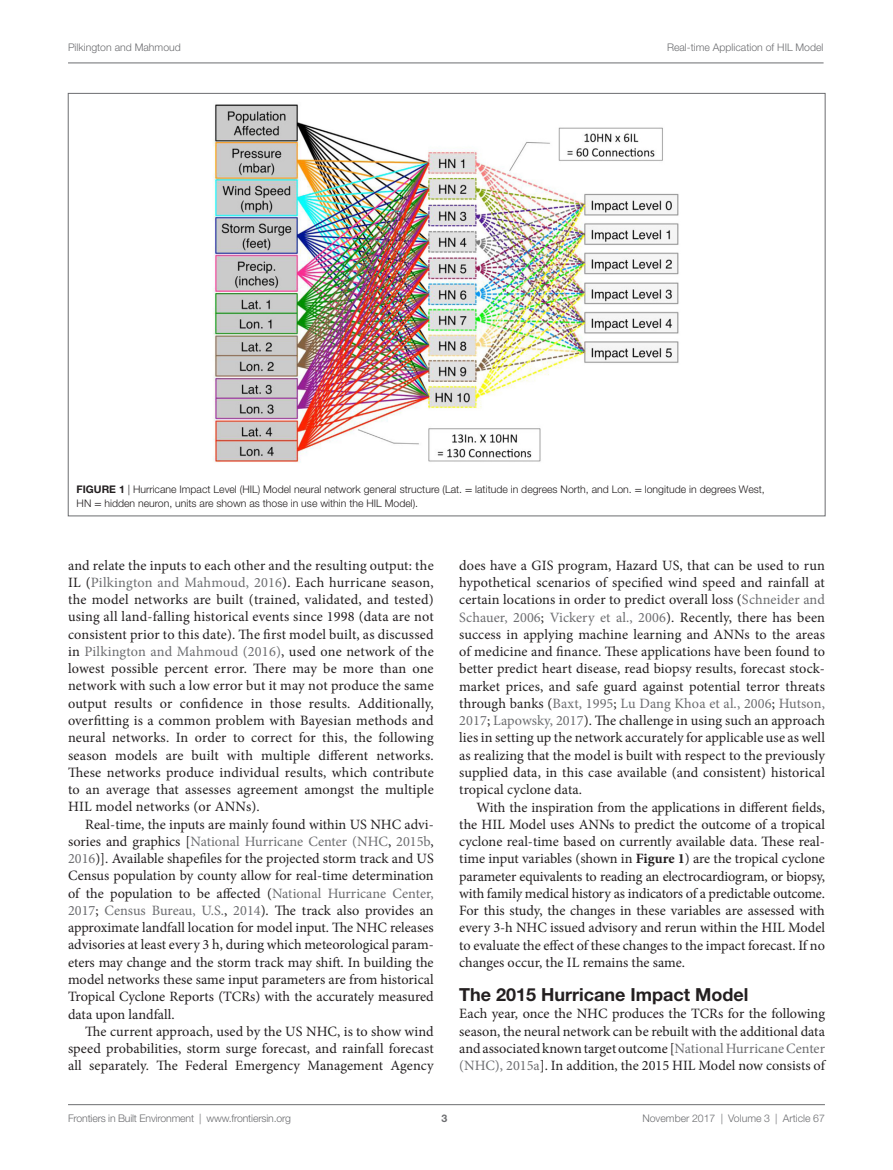
<style>
.page{position:relative;width:893px;height:1170px;background:#fff}
.page>*{position:absolute;margin:0;border:0;box-sizing:border-box;transform-origin:0 0}
.t1{font:700 18px "Helvetica Neue LT Std";color:#231f20}
.t2{font:14.25px/17.2px "Minion Pro";color:#231f20;text-align:justify}
.t3{font:300 10.5px/14.2px "Helvetica Neue LT Std";color:#231f20}
.t4{font:300 10.5px "Helvetica Neue LT Std";color:#6c6d70}
.t5{font:700 10.5px "Helvetica Neue LT Std";color:#6c6d70}
.s1{font-weight:700}
.s2{font-family:"STIX General";font-weight:400}
.s3{color:#6c6d70}
</style>
<div class="page">
<img style="left:213px;top:104px;width:466px;height:359px">
<hr style="left:68px;top:1104px;width:757px;height:1px;background:#6c6d70">
<hr style="left:68px;top:63px;width:755px;height:1px;background:#6c6d70">
<p class="t4" style="left:68px;top:41px;width:114px">Pilkington and Mahmoud</p>
<p class="t4" style="left:667px;top:41px;width:158px">Real-time Application of HIL Model</p>
<p class="t3" style="left:77px;top:482px;width:690px"><span class="s1">Figure 1</span> | Hurricane Impact Level (HIL) Model neural network general structure (Lat. <span class="s2">=</span> latitude in degrees North, and Lon. <span class="s2">=</span> longitude in degrees West,<br>HN <span class="s2">=</span> hidden neuron, units are shown as those in use within the HIL Model).</p>
<p class="t2" style="left:68px;top:556px;width:367px">and relate the inputs to each other and the resulting output: the IL (<span class="s3">Pilkington and Mahmoud, 2016</span>). Each hurricane season, the model networks are built (trained, validated, and tested) using all land-falling historical events since 1998 (data are not consistent prior to this date). The first model built, as discussed in <span class="s3">Pilkington and Mahmoud (2016)</span>, used one network of the lowest possible percent error. There may be more than one network with such a low error but it may not produce the same output results or confidence in those results. Additionally, overfitting is a common problem with Bayesian methods and neural networks. In order to correct for this, the following season models are built with multiple different networks.<br>These networks produce individual results, which contribute to an average that assesses agreement amongst the multiple HIL model networks (or ANNs).</p>
<p class="t2" style="left:68px;top:815px;width:367px;text-indent:17px">Real-time, the inputs are mainly found within US NHC advi&shy;sories and graphics [<span class="s3">National Hurricane Center (NHC</span>, <span class="s3">2015b</span>, <span class="s3">2016</span>)]. Available shapefiles for the projected storm track and US Census population by county allow for real-time determination of the population to be affected (<span class="s3">National Hurricane Center, 2017</span>; <span class="s3">Census Bureau, U.S.</span>, <span class="s3">2014</span>). The track also provides an approximate landfall location for model input. The NHC releases advisories at least every 3 h, during which meteorological param&shy;eters may change and the storm track may shift. In building the model networks these same input parameters are from historical Tropical Cyclone Reports (TCRs) with the accurately measured data upon landfall.</p>
<p class="t2" style="left:68px;top:1022px;width:367px;text-indent:17px">The current approach, used by the US NHC, is to show wind speed probabilities, storm surge forecast, and rainfall forecast all separately. The Federal Emergency Management Agency</p>
<p class="t2" style="left:459px;top:556px;width:367px">does have a GIS program, Hazard US, that can be used to run hypothetical scenarios of specified wind speed and rainfall at certain locations in order to predict overall loss (<span class="s3">Schneider and Schauer, 2006</span>; <span class="s3">Vickery et al., 2006</span>). Recently, there has been success in applying machine learning and ANNs to the areas of medicine and finance. These applications have been found to better predict heart disease, read biopsy results, forecast stock&shy;market prices, and safe guard against potential terror threats through banks (<span class="s3">Baxt, 1995</span>; <span class="s3">Lu Dang Khoa et al., 2006</span>; <span class="s3">Hutson, 2017</span>; <span class="s3">Lapowsky, 2017</span>). The challenge in using such an approach lies in setting up the network accurately for applicable use as well as realizing that the model is built with respect to the previously supplied data, in this case available (and consistent) historical tropical cyclone data.</p>
<p class="t2" style="left:459px;top:798px;width:367px;text-indent:17px">With the inspiration from the applications in different fields, the HIL Model uses ANNs to predict the outcome of a tropical cyclone real-time based on currently available data. These real&shy;time input variables (shown in <span class="s1">Figure 1</span>) are the tropical cyclone parameter equivalents to reading an electrocardiogram, or biopsy, with family medical history as indicators of a predictable outcome.<br>For this study, the changes in these variables are assessed with every 3-h NHC issued advisory and rerun within the HIL Model to evaluate the effect of these changes to the impact forecast. If no changes occur, the IL remains the same.</p>
<p class="t1" style="left:459px;top:983px;width:291px">The 2015 Hurricane Impact Model</p>
<p class="t2" style="left:459px;top:1005px;width:367px">Each year, once the NHC produces the TCRs for the following season, the neural network can be rebuilt with the additional data and associated known target outcome [<span class="s3">National Hurricane Center (NHC), 2015a</span>]. In addition, the 2015 HIL Model now consists of</p>
<p class="t4" style="left:68px;top:1111px;width:225px">Frontiers in Built Environment | www.frontiersin.org</p>
<p class="t4" style="left:642px;top:1111px;width:184px">November 2017 | Volume 3 | Article 67</p>
<p class="t5" style="left:441px;top:1111px;width:7px">3</p>
</div>
